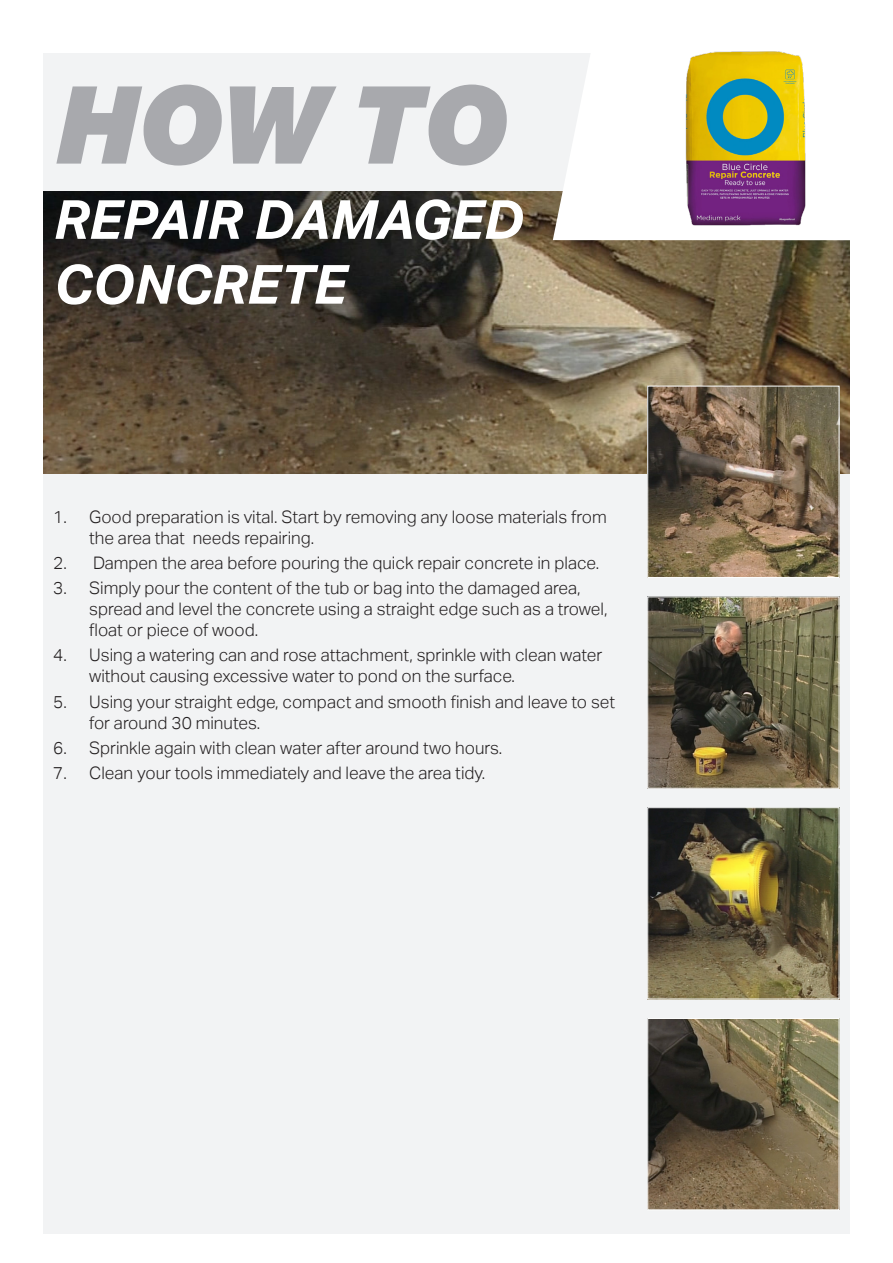
<style>
.page{position:relative;width:893px;height:1263px;background:#fff}
.page>*{position:absolute;margin:0;border:0;box-sizing:border-box;transform-origin:0 0}
.HOW_TO{font:italic 900 108px "Aktiv Grotesk";color:#a8a9ad}
.HOW_TO_SUB{font:italic 700 54px/64.8px "Aktiv Grotesk";color:#fff}
.Body{font:300 17.25px/21px "Aktiv Grotesk";color:#231f20}
</style>
<div class="page">
<div style="left:43px;top:53px;width:807px;height:1180px;background:#f2f3f4"></div>
<img style="left:43px;top:191px;width:807px;height:283px">
<svg style="left:553px;top:53px;width:297px;height:187px"></svg>
<img style="left:665px;top:51px;width:166px;height:207px">
<img style="left:649px;top:388px;width:188px;height:188px">
<div style="left:647px;top:386px;width:192px;height:192px;border:1px solid #fff"></div>
<img style="left:649px;top:598px;width:188px;height:189px">
<div style="left:647px;top:596px;width:192px;height:193px;border:1px solid #fff"></div>
<img style="left:649px;top:809px;width:188px;height:188px">
<div style="left:647px;top:807px;width:192px;height:192px;border:1px solid #fff"></div>
<img style="left:649px;top:1020px;width:188px;height:188px">
<div style="left:647px;top:1018px;width:192px;height:192px;border:1px solid #fff"></div>
<p class="HOW_TO" style="left:53px;top:55px;width:454px">HOW TO</p>
<p class="HOW_TO_SUB" style="left:53px;top:188px;width:471px">REPAIR DAMAGED<br>CONCRETE</p>
<p class="Body" style="left:89px;top:506px;width:519px;text-indent:-36px">1. Good preparation is vital. Start by removing any loose materials from the area that needs repairing.</p>
<p class="Body" style="left:53px;top:552px;width:547px">2. Dampen the area before pouring the quick repair concrete in place.</p>
<p class="Body" style="left:89px;top:578px;width:520px;text-indent:-36px">3. Simply pour the content of the tub or bag into the damaged area, spread and level the concrete using a straight edge such as a trowel, float or piece of wood.</p>
<p class="Body" style="left:89px;top:645px;width:515px;text-indent:-36px">4. Using a watering can and rose attachment, sprinkle with clean water without causing excessive water to pond on the surface.</p>
<p class="Body" style="left:89px;top:691px;width:527px;text-indent:-36px">5. Using your straight edge, compact and smooth finish and leave to set for around 30 minutes.</p>
<p class="Body" style="left:53px;top:737px;width:451px">6. Sprinkle again with clean water after around two hours.</p>
<p class="Body" style="left:53px;top:763px;width:434px">7. Clean your tools immediately and leave the area tidy.</p>
</div>
